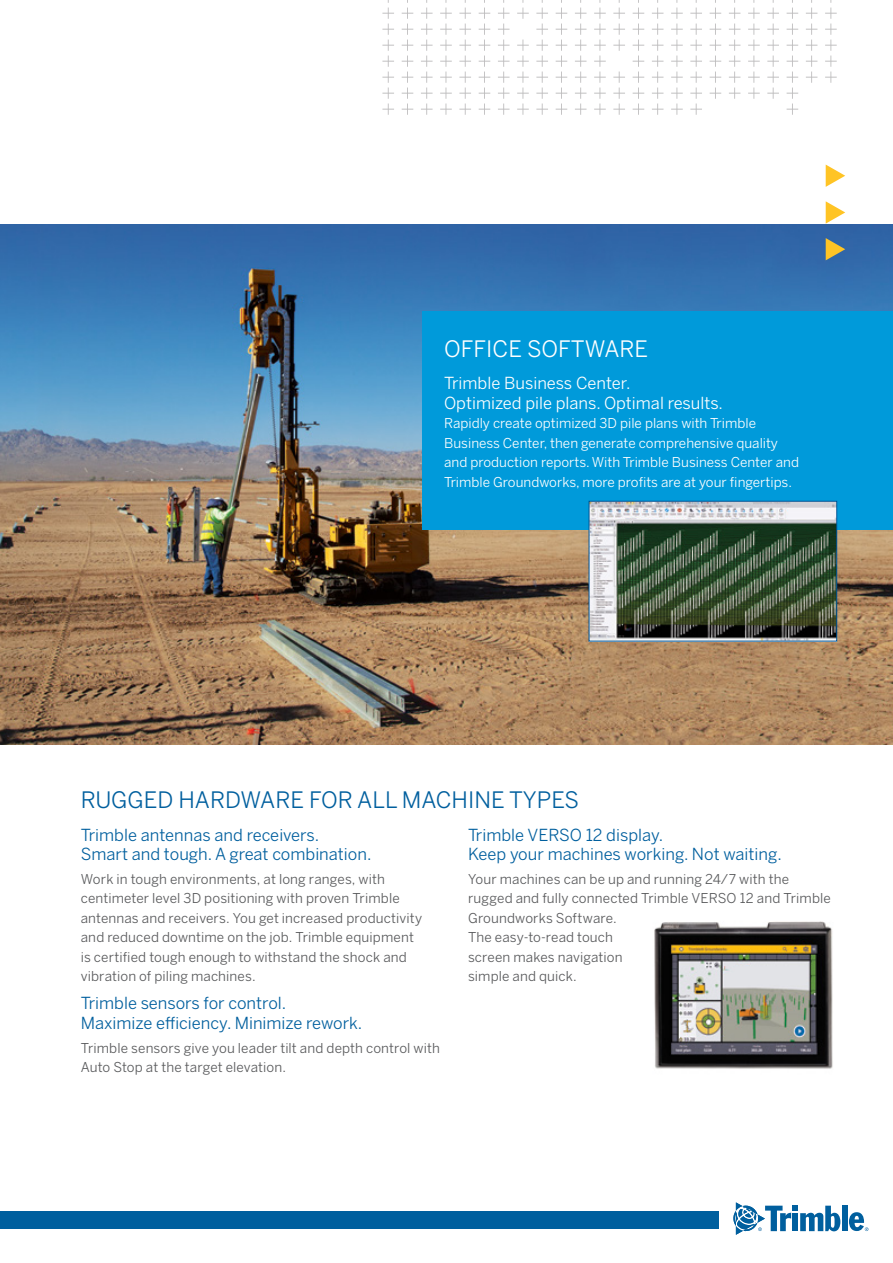
<style>
.page{position:relative;width:893px;height:1263px;background:#fff}
.page>*{position:absolute;margin:0;border:0;box-sizing:border-box;transform-origin:0 0}
.t1{font:22.5px "Benton Sans";color:#005f9e}
.t2{font:22.5px "Benton Sans";color:#fff}
.t3{font:16.5px/19.5px "Benton Sans";color:#005f9e}
.t4{font:16.5px/19.5px "Benton Sans";color:#fff}
.t5{font:13.5px/19.5px "Benton Sans";letter-spacing:.01em;color:#58595b}
.t6{font:13.5px/19.5px "Benton Sans";color:#fff}
</style>
<div class="page">
<svg style="left:382px;top:0;width:455px;height:115px"></svg>
<div style="left:0;top:1211px;width:719px;height:18px;background:#005f9e"></div>
<div style="left:842px;top:1206px;width:5px;height:25px;background:#005f9e"></div>
<svg style="left:733px;top:1202px;width:107px;height:33px"></svg>
<svg style="left:849px;top:1212px;width:19px;height:19px"></svg>
<img style="left:0;top:225px;width:893px;height:520px">
<svg style="left:826px;top:165px;width:19px;height:22px"></svg>
<svg style="left:826px;top:201px;width:19px;height:23px"></svg>
<svg style="left:826px;top:238px;width:19px;height:22px"></svg>
<img style="left:654px;top:921px;width:179px;height:148px">
<div style="left:423px;top:312px;width:470px;height:218px;background:#009ada"></div>
<img style="left:591px;top:503px;width:244px;height:136px">
<div style="left:589px;top:501px;width:248px;height:140px;border:1px solid #005596"></div>
<h1 class="t2" style="left:444px;top:335px;width:206px">OFFICE SOFTWARE</h1>
<p class="t4" style="left:444px;top:374px;width:280px">Trimble Business Center.<br>Optimized pile plans. Optimal results.</p>
<p class="t6" style="left:444px;top:414px;width:356px">Rapidly create optimized 3D pile plans with Trimble Business Center, then generate comprehensive quality and production reports. With Trimble Business Center and Trimble Groundworks, more profits are at your fingertips.</p>
<h1 class="t1" style="left:81px;top:787px;width:500px">RUGGED HARDWARE FOR ALL MACHINE TYPES</h1>
<p class="t3" style="left:81px;top:825px;width:292px">Trimble antennas and receivers.<br>Smart and tough. A great combination.</p>
<p class="t5" style="left:81px;top:869px;width:343px">Work in tough environments, at long ranges, with centimeter level 3D positioning with proven Trimble antennas and receivers. You get increased productivity and reduced downtime on the job. Trimble equipment is certified tough enough to withstand the shock and vibration of piling machines.</p>
<p class="t3" style="left:81px;top:994px;width:283px">Trimble sensors for control.<br>Maximize efficiency. Minimize rework.</p>
<p class="t5" style="left:81px;top:1038px;width:361px">Trimble sensors give you leader tilt and depth control with<br>Auto Stop at the target elevation.</p>
<p class="t3" style="left:468px;top:825px;width:315px">Trimble VERSO 12 display.<br>Keep your machines working. Not waiting.</p>
<p class="t5" style="left:468px;top:869px;width:364px">Your machines can be up and running 24/7 with the rugged and fully connected Trimble VERSO 12 and Trimble<br>Groundworks Software.<br>The easy-to-read touch<br>screen makes navigation<br>simple and quick.</p>
</div>
